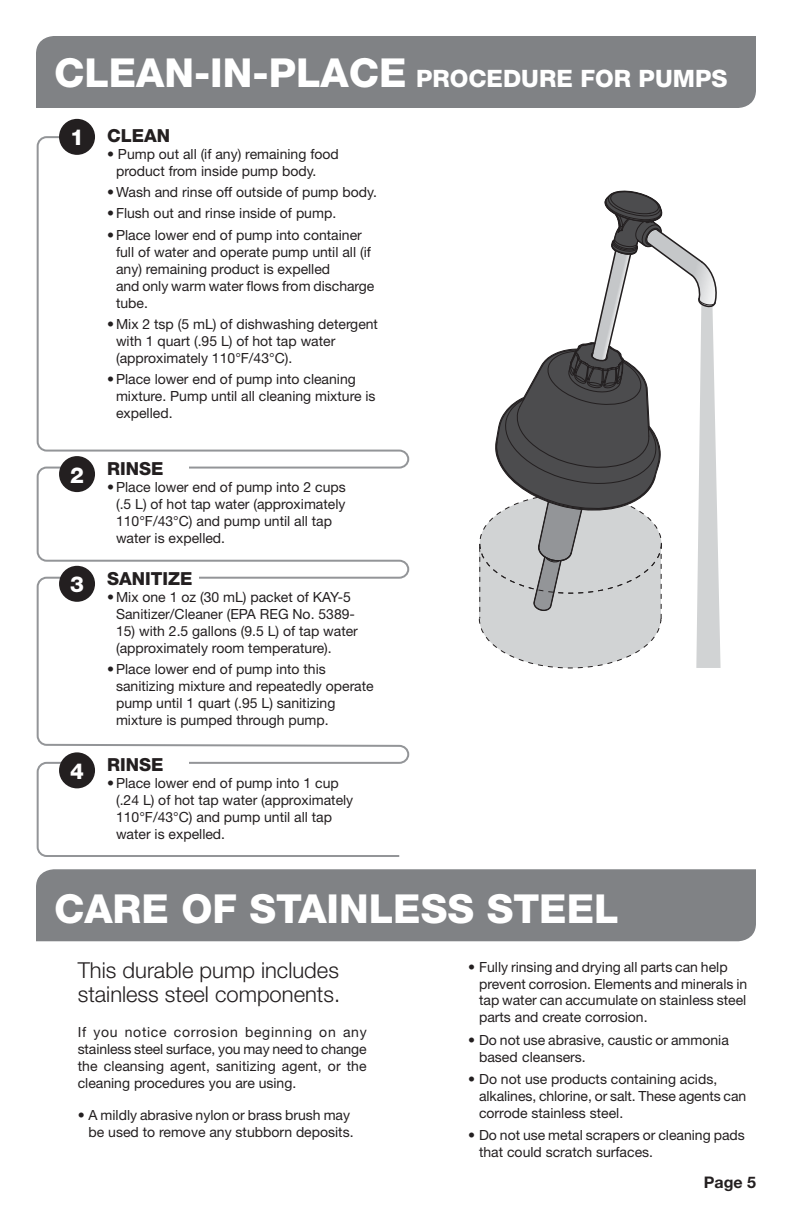
<style>
.page{position:relative;width:792px;height:1224px;background:#fff}
.page>*{position:absolute;margin:0;border:0;box-sizing:border-box;transform-origin:0 0}
.t1{font:800 40px "Helvetica Neue";color:#fff}
.t2{font:800 24px "Helvetica Neue";color:#fff}
.t3{font:300 22px/24px "Helvetica Neue";color:#231f20}
.t4{font:800 22px "Helvetica Neue";color:#fff}
.t5{font:800 18px "Helvetica Neue";color:#231f20}
.t6{font:700 16px "Helvetica Neue";color:#231f20}
.t7{font:14px/17px "Helvetica Neue";color:#231f20}
.s1{font-size:40px}
</style>
<div class="page">
<svg style="left:36px;top:136px;width:374px;height:721px"></svg>
<div style="left:36px;top:869px;width:720px;height:72px;background:#808285"></div>
<div style="left:36px;top:36px;width:720px;height:72px;background:#808285"></div>
<div style="left:84px;top:460px;width:105px;height:16px;background:#fff"></div>
<div style="left:84px;top:569px;width:115px;height:16px;background:#fff"></div>
<div style="left:84px;top:758px;width:105px;height:16px;background:#fff"></div>
<div style="left:59px;top:119px;width:36px;height:36px;background:#231f20;border-radius:50%"></div>
<div style="left:59px;top:456px;width:36px;height:36px;background:#231f20;border-radius:50%"></div>
<div style="left:59px;top:752px;width:36px;height:36px;background:#231f20;border-radius:50%"></div>
<div style="left:59px;top:566px;width:36px;height:36px;background:#231f20;border-radius:50%"></div>
<svg style="left:479px;top:190px;width:242px;height:478px"></svg>
<h2 class="t2" style="left:54px;top:70px;width:675px"><span class="s1">CLEAN-IN-PLACE</span> PROCEDURE FOR PUMPS</h2>
<h3 class="t4" style="left:70px;top:130px;width:15px">1</h3>
<p class="t5" style="left:107px;top:129px;width:65px">CLEAN</p>
<p class="t7" style="left:116px;top:147px;width:224px;text-indent:-9px">• Pump out all (if any) remaining food product from inside pump body.</p>
<p class="t7" style="left:107px;top:185px;width:271px">• Wash and rinse off outside of pump body.</p>
<p class="t7" style="left:107px;top:206px;width:231px">• Flush out and rinse inside of pump.</p>
<p class="t7" style="left:116px;top:228px;width:260px;text-indent:-9px">• Place lower end of pump into container full of water and operate pump until all (if any) remaining product is expelled<br>and only warm water flows from discharge tube.</p>
<p class="t7" style="left:116px;top:317px;width:264px;text-indent:-9px">• Mix 2 tsp (5 mL) of dishwashing detergent with 1 quart (.95 L) of hot tap water (approximately 110°F/43°C).</p>
<p class="t7" style="left:116px;top:372px;width:261px;text-indent:-9px">• Place lower end of pump into cleaning mixture. Pump until all cleaning mixture is expelled.</p>
<h3 class="t4" style="left:70px;top:467px;width:15px">2</h3>
<p class="t5" style="left:107px;top:462px;width:58px">RINSE</p>
<p class="t7" style="left:116px;top:480px;width:231px;text-indent:-9px">• Place lower end of pump into 2 cups (.5 L) of hot tap water (approximately<br>110°F/43°C) and pump until all tap water is expelled.</p>
<h3 class="t4" style="left:70px;top:577px;width:15px">3</h3>
<p class="t5" style="left:107px;top:572px;width:87px">SANITIZE</p>
<p class="t7" style="left:107px;top:590px;width:250px;text-align:right">• Mix one 1 oz (30 mL) packet of KAY-5<br>Sanitizer/Cleaner (EPA REG No. 5389-</p>
<p class="t7" style="left:116px;top:624px;width:243px">15) with 2.5 gallons (9.5 L) of tap water (approximately room temperature).</p>
<p class="t7" style="left:116px;top:662px;width:259px;text-indent:-9px">• Place lower end of pump into this sanitizing mixture and repeatedly operate pump until 1 quart (.95 L) sanitizing mixture is pumped through pump.</p>
<h3 class="t4" style="left:70px;top:763px;width:15px">4</h3>
<p class="t5" style="left:107px;top:758px;width:58px">RINSE</p>
<p class="t7" style="left:116px;top:776px;width:239px;text-indent:-9px">• Place lower end of pump into 1 cup (.24 L) of hot tap water (approximately<br>110°F/43°C) and pump until all tap water is expelled.</p>
<h1 class="t1" style="left:54px;top:894px;width:566px">CARE OF STAINLESS STEEL</h1>
<h3 class="t3" style="left:78px;top:960px;width:264px">This durable pump includes stainless steel components.</h3>
<p class="t7" style="left:78px;top:1025px;width:290px;text-align:justify">If you notice corrosion beginning on any stainless steel surface, you may need to change the cleansing agent, sanitizing agent, or the cleaning procedures you are using.</p>
<p class="t7" style="left:78px;top:1108px;width:277px;text-align:right">• A mildly abrasive nylon or brass brush may be used to remove any stubborn deposits.</p>
<p class="t7" style="left:479px;top:960px;width:270px;text-indent:-11px">• Fully rinsing and drying all parts can help prevent corrosion. Elements and minerals in tap water can accumulate on stainless steel parts and create corrosion.</p>
<p class="t7" style="left:479px;top:1033px;width:251px;text-indent:-11px">• Do not use abrasive, caustic or ammonia based cleansers.</p>
<p class="t7" style="left:479px;top:1072px;width:269px;text-indent:-11px">• Do not use products containing acids, alkalines, chlorine, or salt. These agents can corrode stainless steel.</p>
<p class="t7" style="left:479px;top:1128px;width:267px;text-indent:-11px">• Do not use metal scrapers or cleaning pads that could scratch surfaces.</p>
<p class="t6" style="left:704px;top:1177px;width:54px">Page 5</p>
</div>
